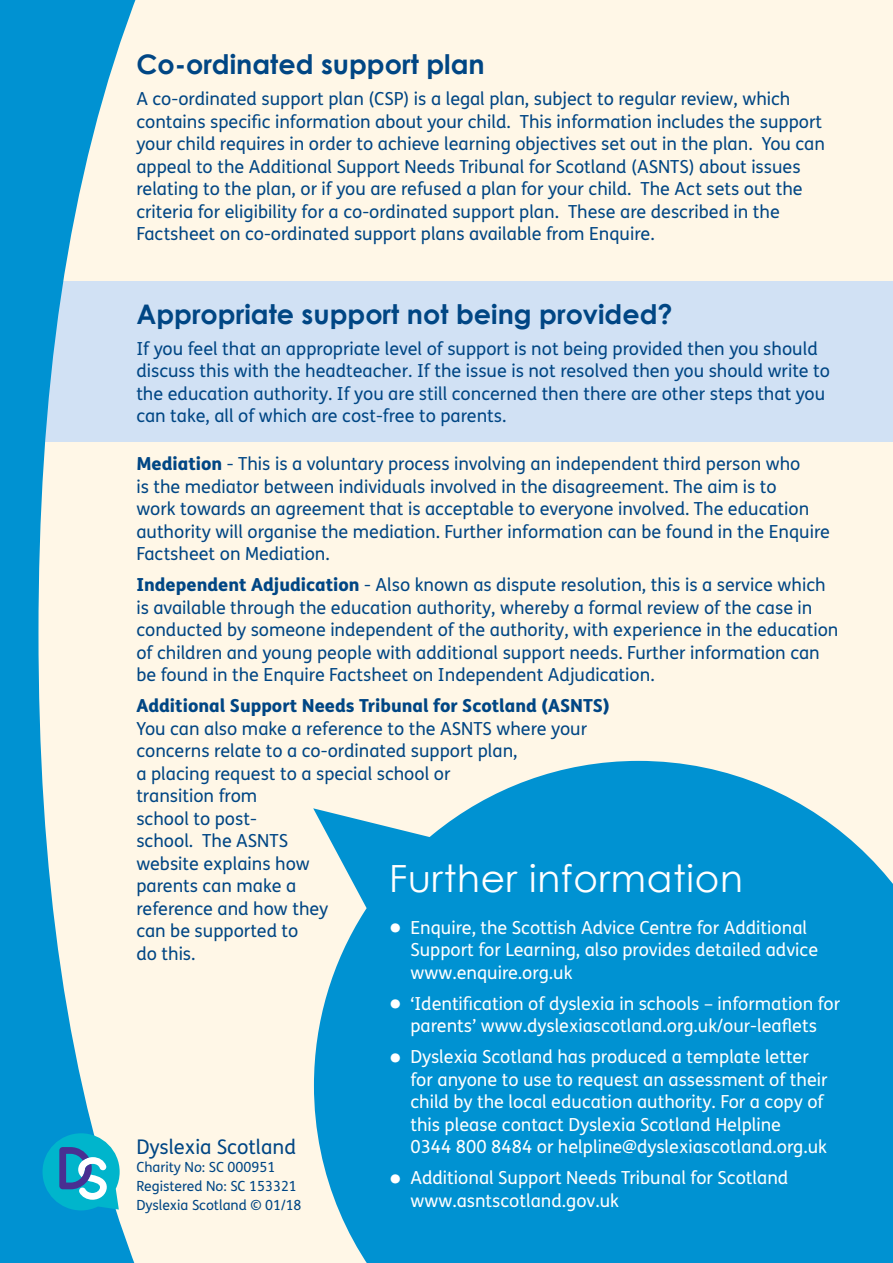
<style>
.page{position:relative;width:893px;height:1263px;background:#fff7e7}
.page>*{position:absolute;margin:0;border:0;box-sizing:border-box;transform-origin:0 0}
.t1{font:37.5px "Century Gothic";letter-spacing:.02em;color:#fff}
.t2{font:700 27px "Century Gothic";color:#004684}
.t3{font:20.25px "FS Me";color:#004684}
.t4{font:18px/22.5px "FS Me";color:#004684}
.t5{font:18px/22.5px "FS Me";color:#fff}
.t6{font:800 18px "FS Me";color:#004684}
.t7{font:13.95px/18.6px "FS Me";color:#004684}
.s1{font-weight:800}
.s2{font-size:37.5px}
</style>
<div class="page">
<div style="left:0;top:281px;width:893px;height:161px;background:#d1e1f4"></div>
<svg style="left:313px;top:761px;width:580px;height:502px;background:#1b9cd4"></svg>
<svg style="left:0;top:0;width:136px;height:1263px"></svg>
<svg style="left:43px;top:1133px;width:77px;height:77px;background:#32adcc"></svg>
<h2 class="t2" style="left:136px;top:44px;width:350px">Co-ordinated support plan</h2>
<p class="t4" style="left:136px;top:87px;width:690px">A co-ordinated support plan (CSP) is a legal plan, subject to regular review, which contains specific information about your child. This information includes the support your child requires in order to achieve learning objectives set out in the plan. You can appeal to the Additional Support Needs Tribunal for Scotland (ASNTS) about issues relating to the plan, or if you are refused a plan for your child. The Act sets out the criteria for eligibility for a co-ordinated support plan. These are described in the Factsheet on co-ordinated support plans available from Enquire.</p>
<h2 class="t2" style="left:136px;top:293px;width:538px">Appropriate support not being provided?</h2>
<p class="t4" style="left:136px;top:337px;width:695px">If you feel that an appropriate level of support is not being provided then you should discuss this with the headteacher. If the issue is not resolved then you should write to the education authority. If you are still concerned then there are other steps that you can take, all of which are cost-free to parents.</p>
<p class="t4" style="left:136px;top:452px;width:695px"><span class="s1">Mediation</span> - This is a voluntary process involving an independent third person who<br>is the mediator between individuals involved in the disagreement. The aim is to<br>work towards an agreement that is acceptable to everyone involved. The education authority will organise the mediation. Further information can be found in the Enquire Factsheet on Mediation.</p>
<p class="t4" style="left:136px;top:573px;width:703px"><span class="s1">Independent Adjudication</span> - Also known as dispute resolution, this is a service which is available through the education authority, whereby a formal review of the case in conducted by someone independent of the authority, with experience in the education of children and young people with additional support needs. Further information can be found in the Enquire Factsheet on Independent Adjudication.</p>
<p class="t6" style="left:136px;top:691px;width:475px">Additional Support Needs Tribunal for Scotland (ASNTS)</p>
<p class="t4" style="left:136px;top:717px;width:452px">You can also make a reference to the ASNTS where your concerns relate to a co-ordinated support plan,<br>a placing request to a special school or<br>transition from<br>school to post-<br>school. The ASNTS<br>website explains how<br>parents can make a<br>reference and how they<br>can be supported to<br>do this.</p>
<h1 class="t1" style="left:389px;top:853px;width:355px">Further information</h1>
<p class="t5" style="left:410px;top:916px;width:409px;text-indent:-21px"><span class="s2">•</span> Enquire, the Scottish Advice Centre for Additional<br>Support for Learning, also provides detailed advice www.enquire.org.uk</p>
<p class="t5" style="left:389px;top:992px;width:453px;text-align:center"><span class="s2">•</span> ‘Identification of dyslexia in schools – information for parents’ www.dyslexiascotland.org.uk/our-leaflets</p>
<p class="t5" style="left:410px;top:1045px;width:419px;text-indent:-21px"><span class="s2">•</span> Dyslexia Scotland has produced a template letter for anyone to use to request an assessment of their child by the local education authority. For a copy of this please contact Dyslexia Scotland Helpline<br>0344 800 8484 or helpline@dyslexiascotland.org.uk</p>
<p class="t5" style="left:410px;top:1166px;width:379px;text-indent:-21px"><span class="s2">•</span> Additional Support Needs Tribunal for Scotland www.asntscotland.gov.uk</p>
<p class="t3" style="left:136px;top:1133px;width:161px">Dyslexia Scotland</p>
<p class="t7" style="left:136px;top:1158px;width:167px">Charity No: SC 000951<br>Registered No: SC 153321<br>Dyslexia Scotland © 01/18</p>
</div>
